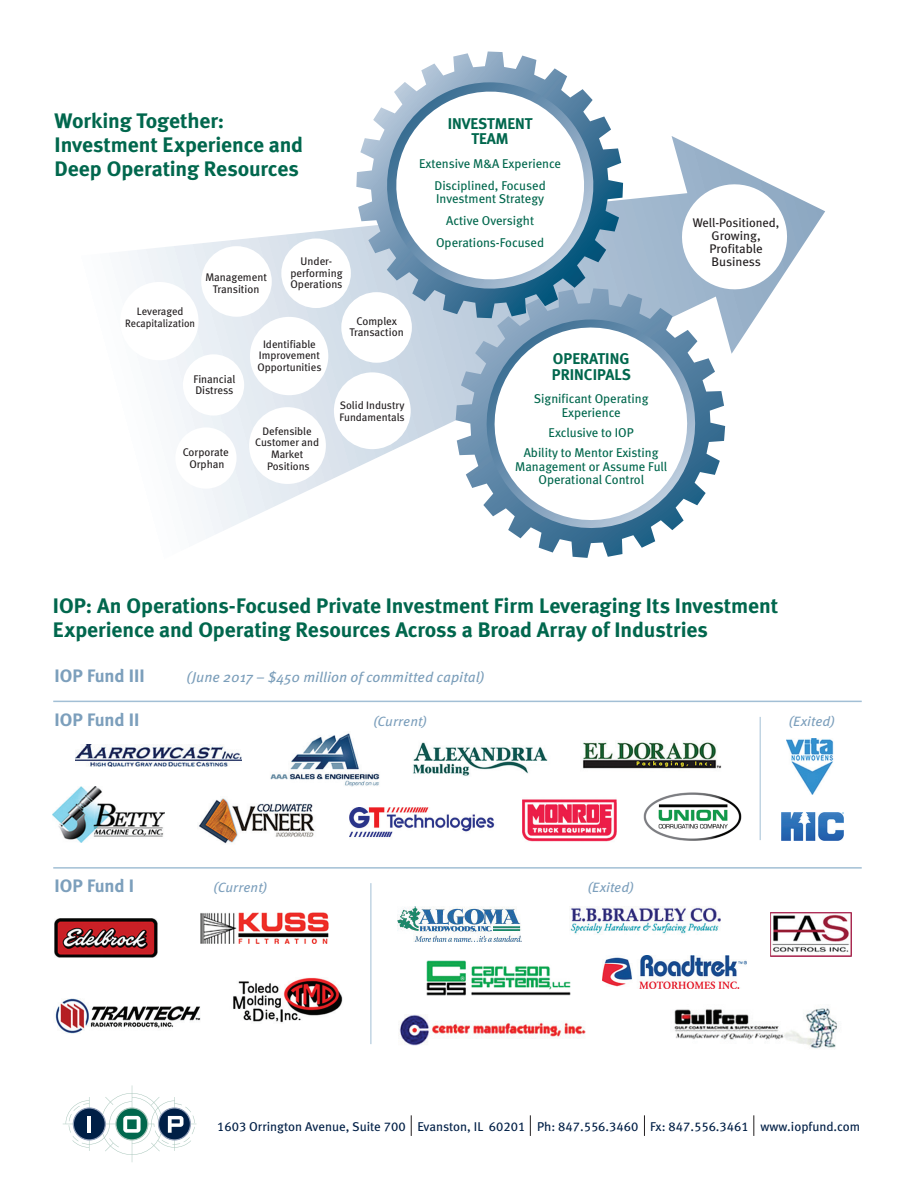
<style>
.page{position:relative;width:918px;height:1188px;background:#fff}
.page>*{position:absolute;margin:0;border:0;box-sizing:border-box;transform-origin:0 0}
.t1{font:21px/24px "Meta Bold LF";letter-spacing:-.005em;color:#01674d}
.t2{font:18px "Meta Bold LF";letter-spacing:-.005em;color:#7c9fbc}
.t3{font:15.6px/15.6px "Meta Bold LF";color:#01674d}
.t4{font:italic 14.25px "Meta OT";letter-spacing:-.005em;color:#7b9eba}
.t5{font:italic 13.5px "Meta OT";color:#7c9fbc}
.t6{font:12.75px/21.9px "Meta Book LF";color:#01674d;text-align:center}
.t7{font:12.75px "Meta Book LF";color:#001f46}
.t8{font:12.45px/13.2px "Meta Book LF";letter-spacing:-.005em;color:#231f20;text-align:center}
.t9{font:11.1px/11.7px "Meta Book LF";color:#231f20;text-align:center}
.t10{font:10.95px/11.7px "Meta Book LF";color:#231f20}
.t11{font:10.8px/11.7px "Meta Book LF";letter-spacing:-.005em;color:#231f20;text-align:center}
.t12{font:10.65px/11.4px "Meta Book LF";color:#231f20;text-align:center}
</style>
<div class="page">
<svg style="left:128px;top:136px;width:697px;height:402px"></svg>
<svg style="left:63px;top:1085px;width:133px;height:77px"></svg>
<svg style="left:456px;top:288px;width:269px;height:270px"></svg>
<svg style="left:472px;top:320px;width:238px;height:223px"></svg>
<svg style="left:481px;top:314px;width:220px;height:220px"></svg>
<svg style="left:356px;top:51px;width:267px;height:267px"></svg>
<svg style="left:372px;top:82px;width:236px;height:221px"></svg>
<svg style="left:383px;top:78px;width:214px;height:215px"></svg>
<svg style="left:411px;top:1115px;width:1px;height:21px"></svg>
<svg style="left:530px;top:1115px;width:1px;height:21px"></svg>
<svg style="left:644px;top:1115px;width:1px;height:21px"></svg>
<svg style="left:754px;top:1115px;width:1px;height:21px"></svg>
<svg style="left:676px;top:179px;width:117px;height:116px"></svg>
<div style="left:281px;top:239px;width:70px;height:69px;background:#fff;border-radius:50%"></div>
<div style="left:334px;top:372px;width:77px;height:77px;background:#fff;border-radius:50%"></div>
<div style="left:341px;top:292px;width:71px;height:71px;background:#fff;border-radius:50%"></div>
<div style="left:201px;top:246px;width:71px;height:71px;background:#fff;border-radius:50%"></div>
<div style="left:249px;top:407px;width:77px;height:77px;background:#fff;border-radius:50%"></div>
<div style="left:250px;top:317px;width:78px;height:78px;background:#fff;border-radius:50%"></div>
<div style="left:120px;top:282px;width:79px;height:78px;background:#fff;border-radius:50%"></div>
<div style="left:183px;top:354px;width:61px;height:62px;background:#fff;border-radius:50%"></div>
<div style="left:175px;top:427px;width:62px;height:62px;background:#fff;border-radius:50%"></div>
<hr style="left:760px;top:717px;width:1px;height:123px;background:#a2bfd5">
<hr style="left:53px;top:701px;width:809px;height:1px;background:#a2bfd5">
<hr style="left:53px;top:867px;width:809px;height:2px;background:#a2bfd5">
<img style="left:270px;top:733px;width:110px;height:54px">
<img style="left:76px;top:744px;width:166px;height:23px">
<img style="left:53px;top:786px;width:112px;height:57px">
<img style="left:199px;top:798px;width:116px;height:46px">
<img style="left:582px;top:742px;width:140px;height:27px">
<img style="left:782px;top:813px;width:62px;height:28px">
<img style="left:523px;top:799px;width:94px;height:43px">
<img style="left:787px;top:738px;width:47px;height:56px">
<img style="left:413px;top:742px;width:135px;height:34px">
<img style="left:644px;top:793px;width:98px;height:48px">
<img style="left:350px;top:807px;width:145px;height:31px">
<hr style="left:371px;top:883px;width:1px;height:161px;background:#a2bfd5">
<img style="left:398px;top:906px;width:123px;height:36px">
<img style="left:426px;top:960px;width:144px;height:35px">
<img style="left:570px;top:907px;width:151px;height:27px">
<img style="left:55px;top:918px;width:102px;height:40px">
<img style="left:771px;top:913px;width:81px;height:43px">
<img style="left:201px;top:913px;width:128px;height:30px">
<img style="left:602px;top:956px;width:144px;height:32px">
<img style="left:55px;top:999px;width:146px;height:34px">
<img style="left:233px;top:977px;width:110px;height:46px">
<img style="left:674px;top:1008px;width:164px;height:41px">
<img style="left:399px;top:1014px;width:187px;height:31px">
<h1 class="t1" style="left:55px;top:108px;width:250px">Working Together:<br>Investment Experience and<br>Deep Operating Resources</h1>
<p class="t12" style="left:125px;top:306px;width:72px">Leveraged<br>Recapitalization</p>
<p class="t9" style="left:205px;top:271px;width:63px">Management<br>Transition</p>
<p class="t9" style="left:290px;top:255px;width:54px">Under&shy;performing<br>Operations</p>
<p class="t9" style="left:350px;top:315px;width:56px">Complex<br>Transaction</p>
<p class="t9" style="left:194px;top:373px;width:43px;text-align:left">Financial<br>Distress</p>
<p class="t9" style="left:183px;top:446px;width:48px">Corporate<br>Orphan</p>
<p class="t10" style="left:258px;top:338px;width:66px;text-align:center">Identifiable<br>Improvement<br>Opportunities</p>
<p class="t11" style="left:255px;top:425px;width:65px">Defensible<br>Customer and<br>Market<br>Positions</p>
<p class="t10" style="left:340px;top:400px;width:67px">Solid Industry<br>Fundamentals</p>
<p class="t3" style="left:448px;top:115px;width:86px;text-align:center">INVESTMENT<br>TEAM</p>
<p class="t6" style="left:419px;top:152px;width:144px">Extensive M&amp;A Experience<br>Disciplined, Focused</p>
<p class="t6" style="left:436px;top:187px;width:110px">Investment Strategy<br>Active Oversight<br>Operations-Focused</p>
<p class="t3" style="left:552px;top:351px;width:80px">OPERATING<br>PRINCIPALS</p>
<p class="t6" style="left:534px;top:392px;width:116px;line-height:13.4px">Significant Operating<br>Experience</p>
<p class="t6" style="left:524px;top:422px;width:136px;line-height:20.4px">Exclusive to IOP<br>Ability to Mentor Existing</p>
<p class="t6" style="left:515px;top:459px;width:153px;line-height:13.4px">Management or Assume Full<br>Operational Control</p>
<p class="t8" style="left:693px;top:215px;width:88px">Well-Positioned,<br>Growing,<br>Profitable<br>Business</p>
<h1 class="t1" style="left:53px;top:593px;width:727px">IOP: An Operations-Focused Private Investment Firm Leveraging Its Investment<br>Experience and Operating Resources Across a Broad Array of Industries</h1>
<h2 class="t2" style="left:55px;top:665px;width:92px">IOP Fund III</h2>
<p class="t4" style="left:186px;top:669px;width:300px">(June 2017 – $450 million of committed capital)</p>
<h2 class="t2" style="left:55px;top:709px;width:86px">IOP Fund II</h2>
<p class="t5" style="left:373px;top:714px;width:56px">(Current)</p>
<p class="t5" style="left:789px;top:714px;width:48px">(Exited)</p>
<h2 class="t2" style="left:55px;top:874px;width:81px">IOP Fund I</h2>
<p class="t5" style="left:213px;top:880px;width:56px">(Current)</p>
<p class="t5" style="left:587px;top:880px;width:48px">(Exited)</p>
<p class="t7" style="left:217px;top:1118px;width:644px">1603 Orrington Avenue, Suite 700 Evanston, IL 60201 Ph: 847.556.3460 Fx: 847.556.3461 www.iopfund.com</p>
</div>
